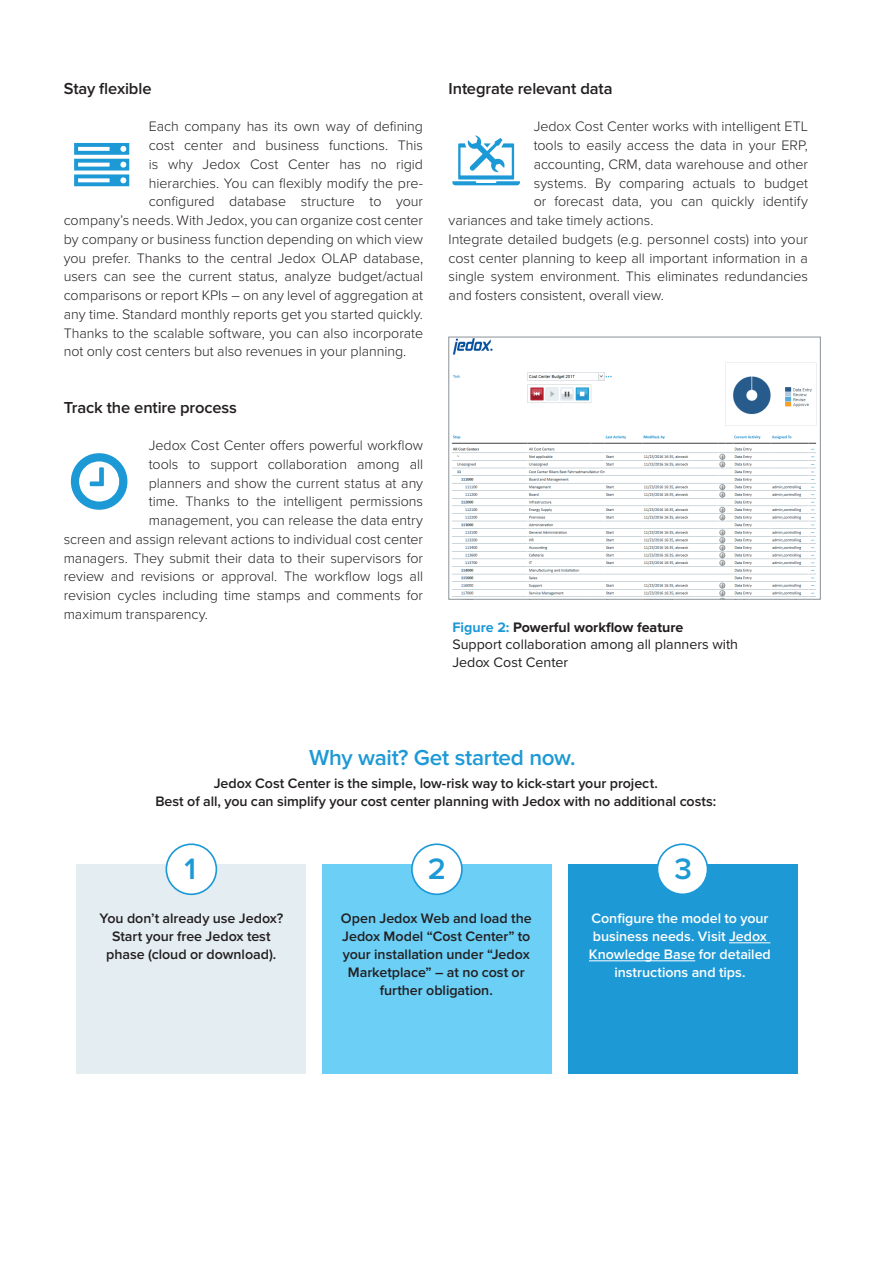
<style>
.page{position:relative;width:893px;height:1263px;background:#fff}
.page>*{position:absolute;margin:0;border:0;box-sizing:border-box;transform-origin:0 0}
.t1{font:600 30.6px "Proxima Nova";color:#1d99d6}
.t2{font:600 22.5px "Proxima Nova";letter-spacing:-.015em;color:#1d99d6}
.t3{font:600 16.5px "Proxima Nova";letter-spacing:-.01em;color:#231f20}
.t4{font:300 14.25px "Proxima Nova";letter-spacing:-.005em;color:#231f20}
.t5{font:600 14.25px/18px "Proxima Nova";color:#231f20;text-align:center}
.t6{font:600 14.25px/18px "Proxima Nova";color:#fff;text-align:center}
.t7{font:14.25px/17.1px "Proxima Nova";color:#231f20}
.s1{font-weight:700;color:#1d99d6}
.s2{font-weight:700}
</style>
<div class="page">
<div style="left:322px;top:864px;width:230px;height:209px;background:#6bcff6"></div>
<img style="left:451px;top:339px;width:366px;height:258px">
<div style="left:449px;top:337px;width:371px;height:262px;border:1px solid #8a9297"></div>
<div style="left:77px;top:864px;width:229px;height:209px;background:#e4edf2"></div>
<div style="left:166px;top:844px;width:50px;height:50px;background:#fff;border-radius:50%"></div>
<div style="left:166px;top:843px;width:51px;height:52px;border:2px solid #1d99d6;border-radius:50%"></div>
<div style="left:412px;top:844px;width:50px;height:50px;background:#fff;border-radius:50%"></div>
<div style="left:411px;top:843px;width:52px;height:52px;border:2px solid #1d99d6;border-radius:50%"></div>
<div style="left:568px;top:864px;width:229px;height:209px;background:#1d99d6"></div>
<hr style="left:729px;top:942px;width:41px;height:1px;background:#fff">
<hr style="left:589px;top:960px;width:106px;height:1px;background:#fff">
<div style="left:657px;top:844px;width:50px;height:50px;background:#fff;border-radius:50%"></div>
<div style="left:657px;top:843px;width:51px;height:52px;border:2px solid #1d99d6;border-radius:50%"></div>
<svg style="left:74px;top:143px;width:55px;height:43px"></svg>
<svg style="left:452px;top:135px;width:68px;height:50px"></svg>
<svg style="left:71px;top:453px;width:56px;height:57px"></svg>
<p class="t3" style="left:64px;top:79px;width:89px">Stay flexible</p>
<p class="t4" style="left:149px;top:118px;width:276px">Each company has its own way of defining</p>
<p class="t4" style="left:149px;top:137px;width:276px">cost center and business functions. This</p>
<p class="t4" style="left:149px;top:156px;width:276px">is why Jedox Cost Center has no rigid</p>
<p class="t4" style="left:149px;top:175px;width:276px">hierarchies. You can flexibly modify the pre-</p>
<p class="t4" style="left:149px;top:193px;width:276px">configured database structure to your</p>
<p class="t4" style="left:64px;top:212px;width:361px">company’s needs. With Jedox, you can organize cost center</p>
<p class="t4" style="left:64px;top:231px;width:361px">by company or business function depending on which view</p>
<p class="t4" style="left:64px;top:250px;width:361px">you prefer. Thanks to the central Jedox OLAP database,</p>
<p class="t4" style="left:64px;top:268px;width:361px">users can see the current status, analyze budget/actual</p>
<p class="t4" style="left:64px;top:287px;width:361px">comparisons or report KPIs – on any level of aggregation at</p>
<p class="t4" style="left:64px;top:306px;width:361px">any time. Standard monthly reports get you started quickly.</p>
<p class="t4" style="left:64px;top:325px;width:361px">Thanks to the scalable software, you can also incorporate</p>
<p class="t4" style="left:64px;top:343px;width:344px">not only cost centers but also revenues in your planning.</p>
<p class="t3" style="left:64px;top:398px;width:175px">Track the entire process</p>
<p class="t4" style="left:149px;top:437px;width:276px">Jedox Cost Center offers powerful workflow</p>
<p class="t4" style="left:149px;top:456px;width:276px">tools to support collaboration among all</p>
<p class="t4" style="left:149px;top:475px;width:276px">planners and show the current status at any</p>
<p class="t4" style="left:149px;top:493px;width:276px">time. Thanks to the intelligent permissions</p>
<p class="t4" style="left:149px;top:512px;width:276px">management, you can release the data entry</p>
<p class="t4" style="left:64px;top:531px;width:361px">screen and assign relevant actions to individual cost center</p>
<p class="t4" style="left:64px;top:550px;width:361px">managers. They submit their data to their supervisors for</p>
<p class="t4" style="left:64px;top:568px;width:361px">review and revisions or approval. The workflow logs all</p>
<p class="t4" style="left:64px;top:587px;width:361px">revision cycles including time stamps and comments for</p>
<p class="t4" style="left:64px;top:606px;width:146px">maximum transparency.</p>
<p class="t3" style="left:449px;top:79px;width:165px">Integrate relevant data</p>
<p class="t4" style="left:534px;top:118px;width:276px">Jedox Cost Center works with intelligent ETL</p>
<p class="t4" style="left:534px;top:137px;width:276px">tools to easily access the data in your ERP,</p>
<p class="t4" style="left:534px;top:156px;width:276px">accounting, CRM, data warehouse and other</p>
<p class="t4" style="left:534px;top:175px;width:276px">systems. By comparing actuals to budget</p>
<p class="t4" style="left:534px;top:193px;width:276px">or forecast data, you can quickly identify</p>
<p class="t4" style="left:449px;top:212px;width:206px">variances and take timely actions.</p>
<p class="t4" style="left:449px;top:231px;width:361px">Integrate detailed budgets (e.g. personnel costs) into your</p>
<p class="t4" style="left:449px;top:250px;width:361px">cost center planning to keep all important information in a</p>
<p class="t4" style="left:449px;top:268px;width:361px">single system environment. This eliminates redundancies</p>
<p class="t4" style="left:449px;top:287px;width:217px">and fosters consistent, overall view.</p>
<p class="t7" style="left:452px;top:619px;width:287px"><span class="s1">Figure 2:</span> <span class="s2">Powerful workflow feature<br></span>Support collaboration among all planners with<br>Jedox Cost Center</p>
<h2 class="t2" style="left:309px;top:744px;width:268px">Why wait? Get started now.</h2>
<p class="t5" style="left:155px;top:774px;width:562px;line-height:18.8px">Jedox Cost Center is the simple, low-risk way to kick-start your project.<br>Best of all, you can simplify your cost center planning with Jedox with no additional costs:</p>
<h1 class="t1" style="left:184px;top:851px;width:13px">1</h1>
<h1 class="t1" style="left:428px;top:851px;width:20px">2</h1>
<p class="t5" style="left:99px;top:909px;width:185px">You don’t already use Jedox?<br>Start your free Jedox test phase (cloud or download).</p>
<p class="t6" style="left:589px;top:909px;width:183px">Configure the model to your business needs. Visit Jedox<br>Knowledge Base for detailed instructions and tips.</p>
<h1 class="t1" style="left:675px;top:851px;width:19px">3</h1>
<p class="t5" style="left:341px;top:909px;width:192px">Open Jedox Web and load the<br>Jedox Model “Cost Center” to your installation under “Jedox<br>Marketplace” – at no cost or further obligation.</p>
</div>
